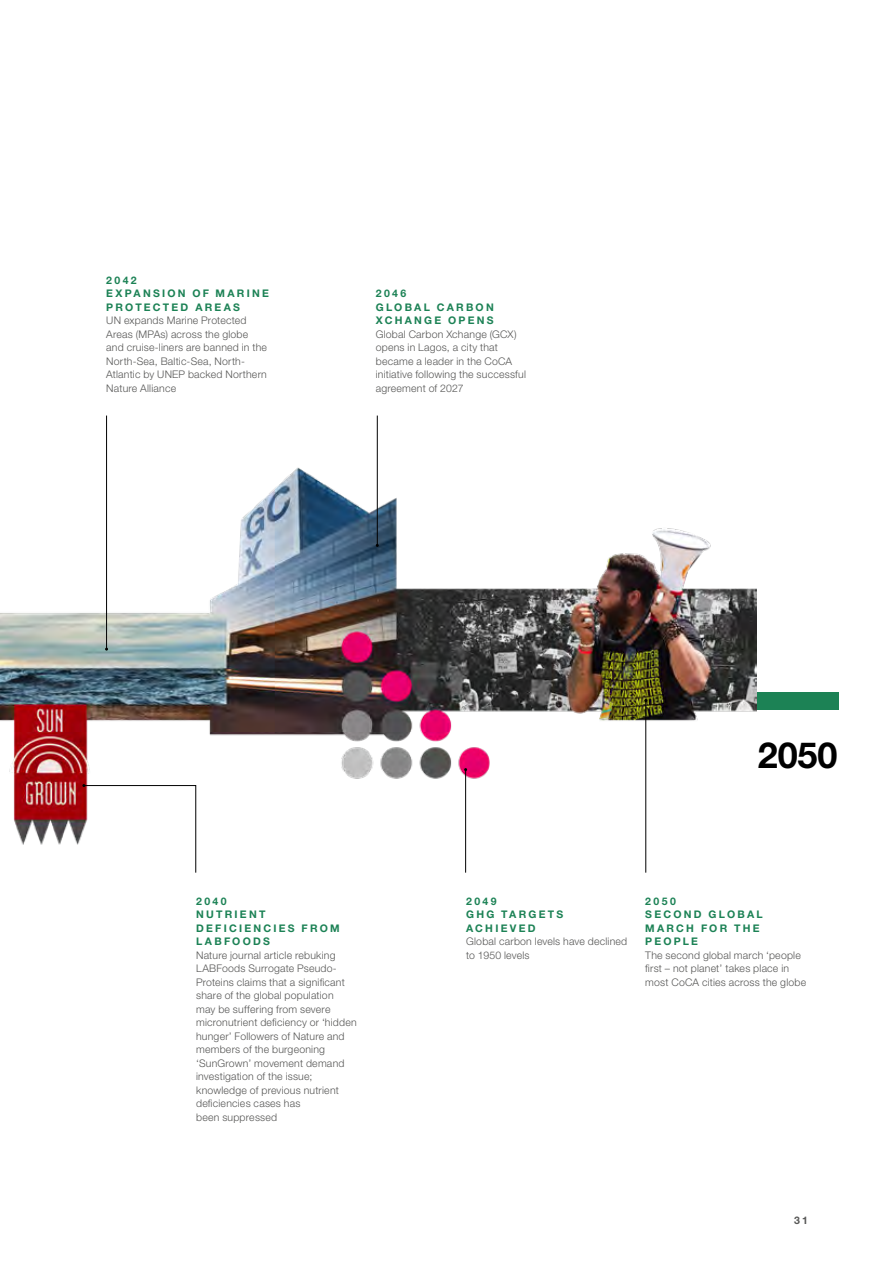
<style>
.page{position:relative;width:893px;height:1263px;background:#fff}
.page>*{position:absolute;margin:0;border:0;box-sizing:border-box;transform-origin:0 0}
.t1{font:700 36px "Helvetica Neue LT Std";color:#000}
.t2{font:300 10.5px/13.5px "Helvetica Neue LT Std";letter-spacing:.02em;color:#575756}
.t3{font:700 10.5px/13.5px "Helvetica Neue LT Std";letter-spacing:.215em;color:#1c8255}
.t4{font:700 10.5px "Helvetica Neue LT Std";color:#575756}
</style>
<div class="page">
<div style="left:0;top:692px;width:839px;height:18px;background:#1c8255"></div>
<img style="left:0;top:456px;width:756px;height:392px">
<hr style="left:106px;top:416px;width:1px;height:233px;background:#000">
<hr style="left:377px;top:416px;width:1px;height:129px;background:#000">
<hr style="left:645px;top:700px;width:1px;height:173px;background:#000">
<hr style="left:465px;top:770px;width:1px;height:103px;background:#000">
<svg style="left:82px;top:784px;width:114px;height:89px"></svg>
<p class="t3" style="left:106px;top:273px;width:164px">2042<br>EXPANSION OF MARINE<br>PROTECTED AREAS</p>
<p class="t2" style="left:106px;top:313px;width:162px">UN expands Marine Protected<br>Areas (MPAs) across the globe and cruise-liners are banned in the<br>North-Sea, Baltic-Sea, North-<br>Atlantic by UNEP backed Northern<br>Nature Alliance</p>
<p class="t3" style="left:376px;top:286px;width:119px">2046<br>GLOBAL CARBON<br>XCHANGE OPENS</p>
<p class="t2" style="left:376px;top:327px;width:152px">Global Carbon Xchange (GCX) opens in Lagos, a city that became a leader in the CoCA initiative following the successful agreement of 2027</p>
<p class="t3" style="left:196px;top:894px;width:145px">2040<br>NUTRIENT<br>DEFICIENCIES FROM<br>LABFOODS</p>
<p class="t2" style="left:196px;top:948px;width:162px">Nature journal article rebuking<br>LABFoods Surrogate Pseudo-<br>Proteins claims that a significant share of the global population<br>may be suffering from severe micronutrient deficiency or ‘hidden hunger’ Followers of Nature and members of the burgeoning ‘SunGrown’ movement demand investigation of the issue; knowledge of previous nutrient deficiencies cases has<br>been suppressed</p>
<h1 class="t1" style="left:758px;top:732px;width:81px">2050</h1>
<p class="t3" style="left:466px;top:894px;width:99px">2049<br>GHG TARGETS<br>ACHIEVED</p>
<p class="t2" style="left:466px;top:934px;width:163px">Global carbon levels have declined to 1950 levels</p>
<p class="t3" style="left:645px;top:894px;width:119px">2050<br>SECOND GLOBAL<br>MARCH FOR THE<br>PEOPLE</p>
<p class="t2" style="left:645px;top:948px;width:162px">The second global march ‘people first – not planet’ takes place in most CoCA cities across the globe</p>
<p class="t4" style="left:794px;top:1214px;width:15px">31</p>
</div>
